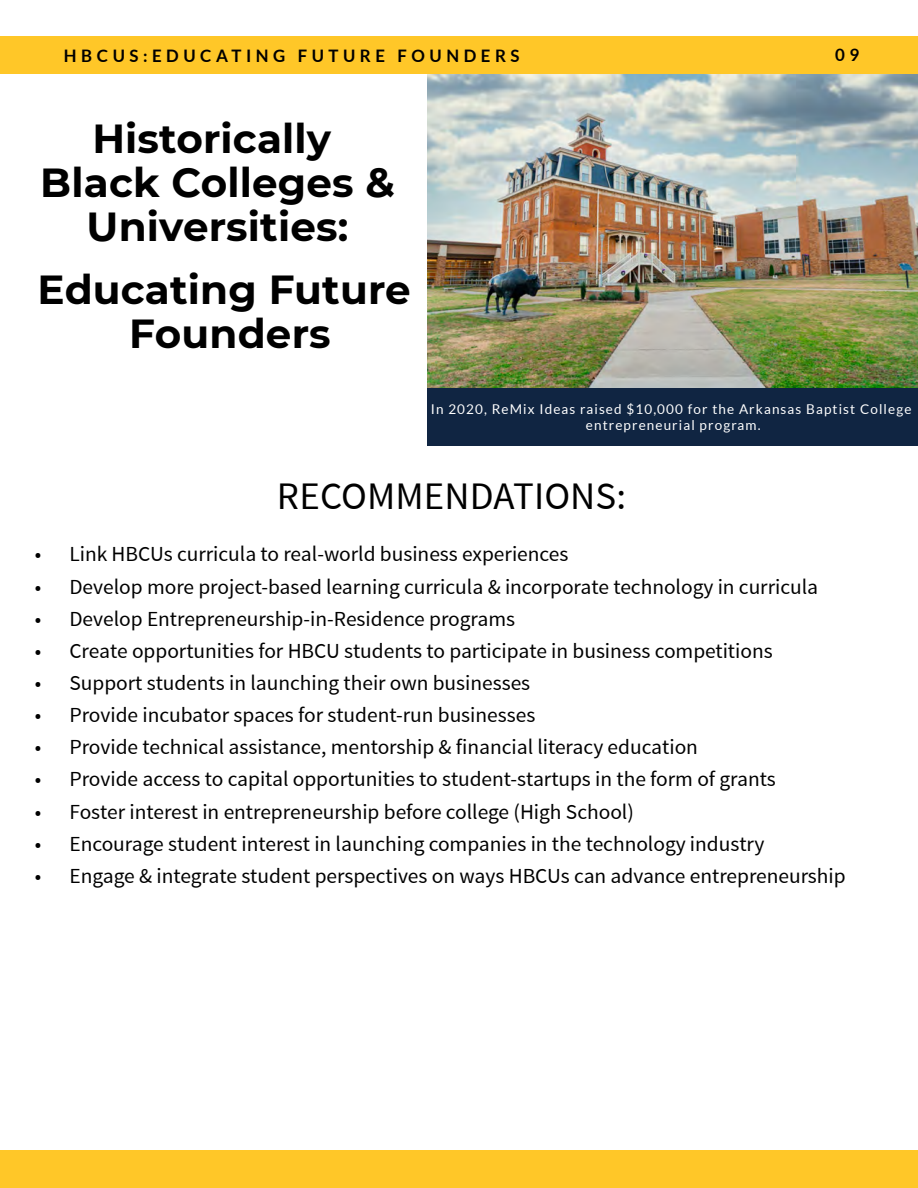
<style>
.page{position:relative;width:918px;height:1188px;background:#fff}
.page>*{position:absolute;margin:0;border:0;box-sizing:border-box;transform-origin:0 0}
.t1{font:700 40.5px/43.8px "Montserrat";letter-spacing:.005em;color:#000;text-align:center}
.t2{font:38.85px "Source Sans Pro";letter-spacing:.005em;color:#000}
.t3{font:21.45px "Source Sans Pro";color:#000}
.t4{font:700 16.8px "Lato";letter-spacing:.27em;color:#000}
.t5{font:13.5px/15.8px "Lato";letter-spacing:.085em;color:#fff;text-align:center}
</style>
<div class="page">
<img style="left:427px;top:74px;width:491px;height:314px">
<div style="left:0;top:37px;width:918px;height:37px;background:#ffc728"></div>
<div style="left:0;top:1151px;width:918px;height:37px;background:#ffc728"></div>
<div style="left:427px;top:388px;width:491px;height:58px;background:#102542"></div>
<p class="t4" style="left:64px;top:46px;width:457px">HBCUS:EDUCATING FUTURE FOUNDERS</p>
<p class="t4" style="left:835px;top:46px;width:26px">0 9</p>
<h1 class="t1" style="left:40px;top:117px;width:356px">Historically<br>Black Colleges &amp;<br>Universities:</h1>
<h1 class="t1" style="left:37px;top:267px;width:375px">Educating Future<br>Founders</h1>
<p class="t5" style="left:431px;top:401px;width:482px">In 2020, ReMix Ideas raised $10,000 for the Arkansas Baptist College entrepreneurial program.</p>
<h2 class="t2" style="left:277px;top:472px;width:351px">RECOMMENDATIONS:</h2>
<p class="t3" style="left:35px;top:541px;width:535px">• Link HBCUs curricula to real-world business experiences</p>
<p class="t3" style="left:35px;top:573px;width:785px">• Develop more project-based learning curricula &amp; incorporate technology in curricula</p>
<p class="t3" style="left:35px;top:605px;width:482px">• Develop Entrepreneurship-in-Residence programs</p>
<p class="t3" style="left:35px;top:637px;width:739px">• Create opportunities for HBCU students to participate in business competitions</p>
<p class="t3" style="left:35px;top:670px;width:497px">• Support students in launching their own businesses</p>
<p class="t3" style="left:35px;top:702px;width:502px">• Provide incubator spaces for student-run businesses</p>
<p class="t3" style="left:35px;top:734px;width:665px">• Provide technical assistance, mentorship &amp; financial literacy education</p>
<p class="t3" style="left:35px;top:766px;width:743px">• Provide access to capital opportunities to student-startups in the form of grants</p>
<p class="t3" style="left:35px;top:798px;width:600px">• Foster interest in entrepreneurship before college (High School)</p>
<p class="t3" style="left:35px;top:830px;width:731px">• Encourage student interest in launching companies in the technology industry</p>
<p class="t3" style="left:35px;top:863px;width:812px">• Engage &amp; integrate student perspectives on ways HBCUs can advance entrepreneurship</p>
</div>
